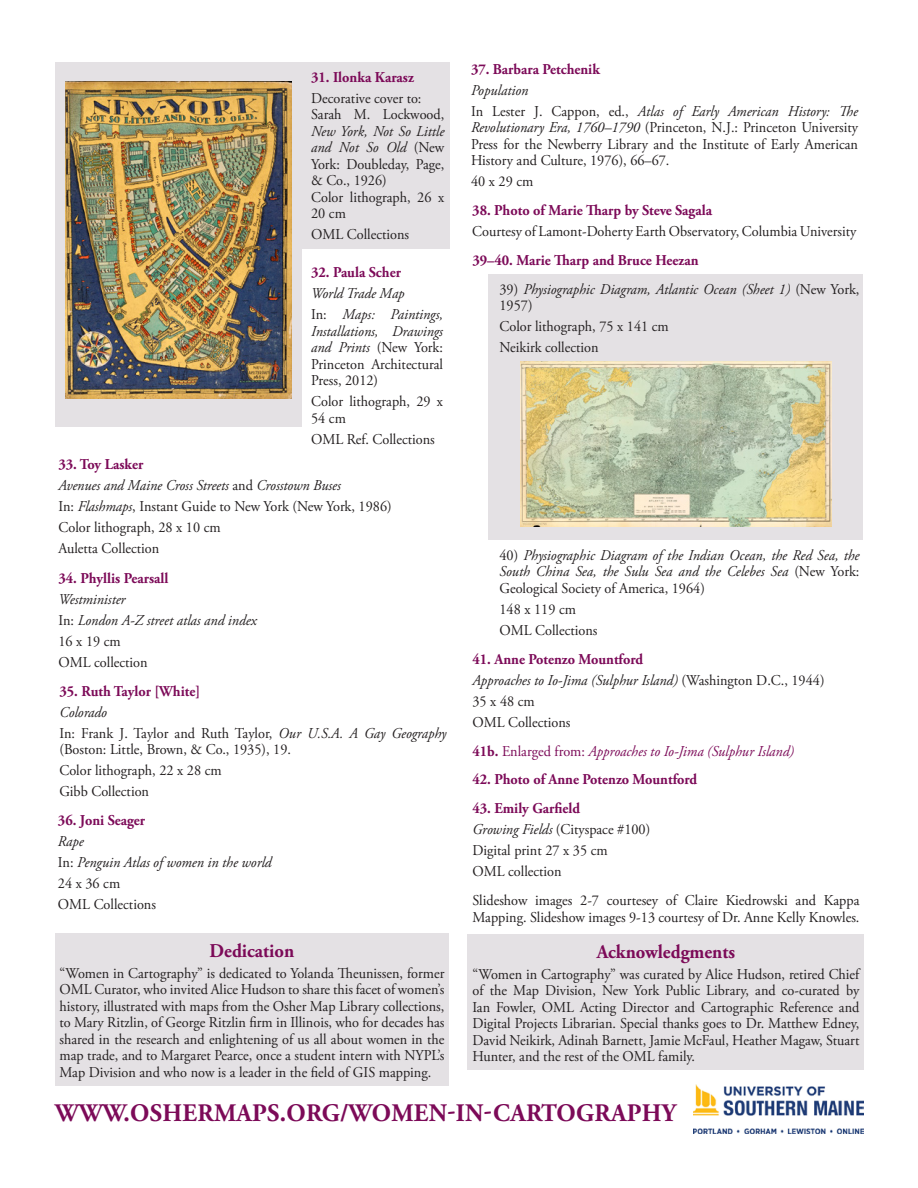
<style>
.page{position:relative;width:918px;height:1188px;background:#fff}
.page>*{position:absolute;margin:0;border:0;box-sizing:border-box;transform-origin:0 0}
.t1{font:700 25.2px "Adobe Garamond Pro";letter-spacing:.015em;color:#7c0a58}
.t2{font:700 19.5px "Adobe Garamond Pro";color:#7c0a58;scale:.95 1}
.t3{font:15px/16.5px "Adobe Garamond Pro";color:#231f20;scale:.95 1}
.t4{font:italic 15px/16.5px "Adobe Garamond Pro";color:#231f20;text-align:justify;scale:.95 1}
.t5{font:700 15px "Adobe Garamond Pro";color:#7c0a58;scale:.95 1}
.t6{font:italic 15px "Adobe Garamond Pro";color:#7c0a58;scale:.95 1}
.s1{font-style:italic}
.s2{font-style:normal}
.s3{font-weight:700;font-style:normal}
</style>
<div class="page">
<div style="left:488px;top:274px;width:375px;height:266px;background:#e4e1e4"></div>
<div style="left:55px;top:223px;width:247px;height:204px;background:#e4e1e4"></div>
<div style="left:55px;top:62px;width:394px;height:186px;background:#e4e1e4"></div>
<div style="left:55px;top:934px;width:394px;height:152px;background:#e4e1e4"></div>
<div style="left:468px;top:935px;width:396px;height:135px;background:#e4e1e4"></div>
<img style="left:520px;top:361px;width:312px;height:166px">
<img style="left:66px;top:82px;width:225px;height:317px">
<img style="left:694px;top:1085px;width:169px;height:49px">
<p class="t5" style="left:311px;top:68px;width:110px">31. Ilonka Karasz</p>
<p class="t3" style="left:311px;top:91px;width:118px">Decorative cover to:</p>
<p class="t3" style="left:311px;top:107px;width:142px;text-align:justify">Sarah M. Lockwood, <span class="s1">New York, Not So Little and Not So Old</span> (New York: Doubleday, Page, &amp; Co., 1926)</p>
<p class="t3" style="left:311px;top:190px;width:142px">Color lithograph, 26 x<br>20 cm</p>
<p class="t3" style="left:311px;top:227px;width:105px">OML Collections</p>
<p class="t5" style="left:311px;top:264px;width:96px">32. Paula Scher</p>
<p class="t4" style="left:311px;top:286px;width:100px">World Trade Map</p>
<p class="t4" style="left:311px;top:307px;width:140px"><span class="s2">In:</span> Maps: Paintings, Installations, Drawings and Prints <span class="s2">(New York:<br>Princeton Architectural Press, 2012)</span></p>
<p class="t3" style="left:311px;top:394px;width:140px">Color lithograph, 29 x<br>54 cm</p>
<p class="t3" style="left:311px;top:431px;width:132px">OML Ref. Collections</p>
<p class="t5" style="left:58px;top:455px;width:91px">33. Toy Lasker</p>
<p class="t4" style="left:58px;top:477px;width:299px">Avenues and Maine Cross Streets <span class="s2">and</span> Crosstown Buses</p>
<p class="t3" style="left:58px;top:498px;width:352px">In: <span class="s1">Flashmaps</span>, Instant Guide to New York (New York, 1986)</p>
<p class="t3" style="left:58px;top:519px;width:172px">Color lithograph, 28 x 10 cm</p>
<p class="t3" style="left:58px;top:540px;width:108px">Auletta Collection</p>
<p class="t5" style="left:58px;top:570px;width:117px">34. Phyllis Pearsall</p>
<p class="t4" style="left:58px;top:591px;width:72px">Westminister</p>
<p class="t4" style="left:58px;top:612px;width:210px"><span class="s2">In:</span> London A-Z street atlas and index</p>
<p class="t3" style="left:58px;top:634px;width:67px">16 x 19 cm</p>
<p class="t3" style="left:58px;top:655px;width:95px">OML collection</p>
<p class="t5" style="left:59px;top:682px;width:150px">35. Ruth Taylor [White]</p>
<p class="t4" style="left:59px;top:704px;width:52px">Colorado</p>
<p class="t3" style="left:59px;top:725px;width:409px">In: Frank J. Taylor and Ruth Taylor, <span class="s1">Our U.S.A. A Gay Geography </span>(Boston: Little, Brown, &amp; Co., 1935), 19.</p>
<p class="t3" style="left:59px;top:763px;width:172px">Color lithograph, 22 x 28 cm</p>
<p class="t3" style="left:59px;top:784px;width:96px">Gibb Collection</p>
<p class="t5" style="left:58px;top:812px;width:93px">36. Joni Seager</p>
<p class="t4" style="left:58px;top:834px;width:29px">Rape</p>
<p class="t4" style="left:58px;top:855px;width:226px"><span class="s2">In:</span> Penguin Atlas of women in the world</p>
<p class="t3" style="left:58px;top:876px;width:67px">24 x 36 cm</p>
<p class="t3" style="left:58px;top:897px;width:105px">OML Collections</p>
<p class="t2" style="left:210px;top:939px;width:90px">Dedication</p>
<p class="t3" style="left:59px;top:965px;width:407px;text-align:justify">“Women in Cartography” is dedicated to Yolanda Theunissen, former OML Curator, who invited Alice Hudson to share this facet of women’s history, illustrated with maps from the Osher Map Library collections, to Mary Ritzlin, of George Ritzlin firm in Illinois, who for decades has shared in the research and enlightening of us all about women in the map trade, and to Margaret Pearce, once a student intern with NYPL’s Map Division and who now is a leader in the field of GIS mapping.</p>
<p class="t5" style="left:471px;top:60px;width:137px">37. Barbara Petchenik</p>
<p class="t4" style="left:471px;top:82px;width:62px">Population</p>
<p class="t3" style="left:471px;top:103px;width:409px;text-align:justify">In Lester J. Cappon, ed., <span class="s1">Atlas of Early American History: The Revolutionary Era, 1760–1790</span> (Princeton, N.J.: Princeton University Press for the Newberry Library and the Institute of Early American History and Culture, 1976), 66–67.</p>
<p class="t3" style="left:471px;top:174px;width:67px">40 x 29 cm</p>
<p class="t5" style="left:472px;top:202px;width:254px">38. Photo of Marie Tharp by Steve Sagala</p>
<p class="t3" style="left:472px;top:224px;width:406px">Courtesy of Lamont-Doherty Earth Observatory, Columbia University</p>
<p class="t5" style="left:472px;top:252px;width:240px">39–40. Marie Tharp and Bruce Heezan</p>
<p class="t4" style="left:500px;top:281px;width:380px"><span class="s2">39)</span> Physiographic Diagram, Atlantic Ocean (Sheet 1) <span class="s2">(New York,<br>1957)</span></p>
<p class="t3" style="left:500px;top:319px;width:180px">Color lithograph, 75 x 141 cm</p>
<p class="t3" style="left:500px;top:340px;width:106px">Neikirk collection</p>
<p class="t4" style="left:500px;top:547px;width:380px"><span class="s2">40)</span> Physiographic Diagram of the Indian Ocean, the Red Sea, the South China Sea, the Sulu Sea and the Celebes Sea <span class="s2">(New York:<br>Geological Society of America, 1964)</span></p>
<p class="t3" style="left:500px;top:601px;width:82px">148 x 119 cm</p>
<p class="t3" style="left:500px;top:622px;width:105px">OML Collections</p>
<p class="t5" style="left:472px;top:650px;width:181px">41. Anne Potenzo Mountford</p>
<p class="t4" style="left:472px;top:672px;width:372px">Approaches to Io-Jima (Sulphur Island) <span class="s2">(Washington D.C., 1944)</span></p>
<p class="t3" style="left:472px;top:693px;width:67px">35 x 48 cm</p>
<p class="t3" style="left:472px;top:714px;width:105px">OML Collections</p>
<p class="t6" style="left:472px;top:742px;width:340px"><span class="s3">41b.</span> <span class="s2">Enlarged from:</span> Approaches to Io-Jima (Sulphur Island)</p>
<p class="t5" style="left:472px;top:771px;width:238px">42. Photo of Anne Potenzo Mountford</p>
<p class="t5" style="left:472px;top:800px;width:115px">43. Emily Garfield</p>
<p class="t3" style="left:472px;top:822px;width:189px"><span class="s1">Growing Fields</span> (Cityspace #100)</p>
<p class="t3" style="left:472px;top:843px;width:144px">Digital print 27 x 35 cm</p>
<p class="t3" style="left:472px;top:864px;width:95px">OML collection</p>
<p class="t3" style="left:472px;top:893px;width:409px">Slideshow images 2-7 courtesey of Claire Kiedrowski and Kappa<br>Mapping. Slideshow images 9-13 courtesy of Dr. Anne Kelly Knowles.</p>
<p class="t2" style="left:597px;top:940px;width:147px">Acknowledgments</p>
<p class="t3" style="left:472px;top:966px;width:409px;text-align:justify">“Women in Cartography” was curated by Alice Hudson, retired Chief of the Map Division, New York Public Library, and co-curated by Ian Fowler, OML Acting Director and Cartographic Reference and Digital Projects Librarian. Special thanks goes to Dr. Matthew Edney, David Neikirk, Adinah Barnett, Jamie McFaul, Heather Magaw, Stuart Hunter, and the rest of the OML family.</p>
<p class="t1" style="left:55px;top:1099px;width:622px">WWW.OSHERMAPS.ORG/WOMEN-IN-CARTOGRAPHY</p>
</div>
